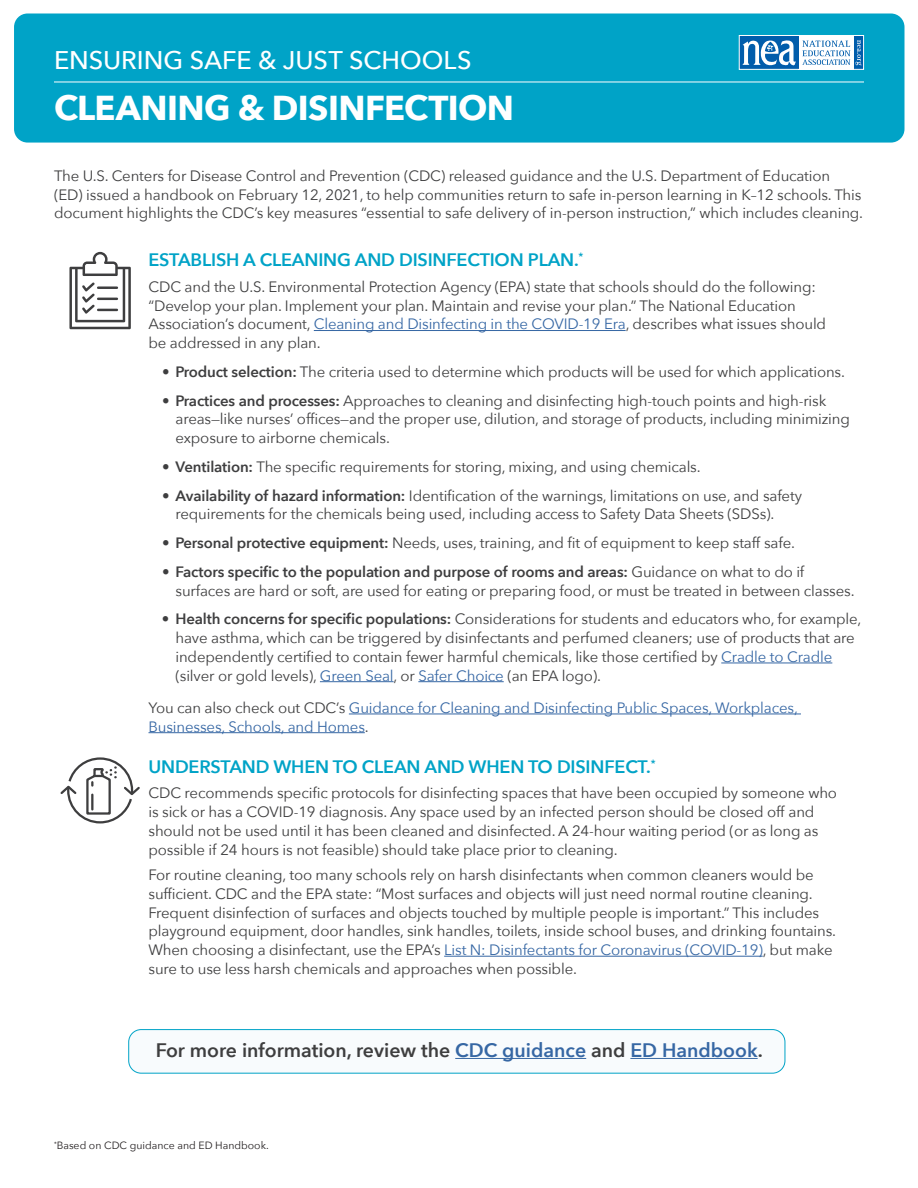
<style>
.page{position:relative;width:918px;height:1188px;background:#fff}
.page>*{position:absolute;margin:0;border:0;box-sizing:border-box;transform-origin:0 0}
.t1{font:700 34.5px "Avenir Next";letter-spacing:-.02em;color:#fff}
.t2{font:500 25.5px "Avenir Next";color:#fff}
.t3{font:600 19.5px "Avenir Next";color:#3e3e3f}
.t4{font:600 18px "Avenir Next";letter-spacing:-.01em;color:#00a3c7}
.t5{font:15px/18.8px "Avenir Next";letter-spacing:-.01em;color:#3e3e3f}
.t6{font:15px/18.8px "Avenir Next";letter-spacing:-.01em;color:#3667a4}
.t7{font:10.5px "Avenir Next";color:#231f20}
.s1{color:#3667a4}
.s2{font-weight:600}
.s3{color:#3e3e3f}
</style>
<div class="page">
<hr style="left:314px;top:330px;width:312px;height:1px;background:#3667a4">
<hr style="left:721px;top:663px;width:111px;height:1px;background:#3667a4">
<hr style="left:320px;top:681px;width:74px;height:1px;background:#3667a4">
<hr style="left:418px;top:681px;width:86px;height:1px;background:#3667a4">
<hr style="left:349px;top:714px;width:452px;height:1px;background:#3667a4">
<hr style="left:148px;top:732px;width:217px;height:1px;background:#3667a4">
<hr style="left:444px;top:956px;width:319px;height:1px;background:#3667a4">
<div style="left:14px;top:14px;width:891px;height:129px;background:#00a3c7;border-radius:14px"></div>
<hr style="left:54px;top:82px;width:810px;height:1px;background:#fff">
<div style="left:129px;top:1030px;width:656px;height:43px;background:#f8fbfd;border-radius:12px"></div>
<div style="left:128px;top:1029px;width:657px;height:45px;border:1px solid #00a3c7;border-radius:12px"></div>
<hr style="left:455px;top:1058px;width:131px;height:1px;background:#3667a4">
<hr style="left:630px;top:1058px;width:128px;height:1px;background:#3667a4">
<div style="left:799px;top:36px;width:55px;height:33px;background:#fff"></div>
<div style="left:854px;top:36px;width:10px;height:34px;background:#015dab"></div>
<div style="left:739px;top:36px;width:60px;height:33px;background:#015dab"></div>
<svg style="left:742px;top:40px;width:54px;height:26px"></svg>
<svg style="left:802px;top:40px;width:59px;height:25px"></svg>
<div style="left:739px;top:35px;width:125px;height:35px;border:1px solid #fff"></div>
<svg style="left:69px;top:252px;width:62px;height:77px"></svg>
<svg style="left:60px;top:757px;width:80px;height:67px"></svg>
<h2 class="t2" style="left:54px;top:39px;width:419px">ENSURING SAFE &amp; JUST SCHOOLS</h2>
<h1 class="t1" style="left:54px;top:78px;width:462px">CLEANING &amp; DISINFECTION</h1>
<p class="t5" style="left:54px;top:166px;width:811px">The U.S. Centers for Disease Control and Prevention (CDC) released guidance and the U.S. Department of Education<br>(ED) issued a handbook on February 12, 2021, to help communities return to safe in-person learning in K–12 schools. This document highlights the CDC’s key measures “essential to safe delivery of in-person instruction,” which includes cleaning.</p>
<p class="t4" style="left:148px;top:245px;width:436px">ESTABLISH A CLEANING AND DISINFECTION PLAN.<sup>*</sup></p>
<p class="t5" style="left:148px;top:277px;width:679px">CDC and the U.S. Environmental Protection Agency (EPA) state that schools should do the following: “Develop your plan. Implement your plan. Maintain and revise your plan.” The National Education Association’s document, <span class="s1">Cleaning and Disinfecting in the COVID-19 Era</span>, describes what issues should be addressed in any plan.</p>
<p class="t5" style="left:162px;top:362px;width:685px"><span class="s2">• Product selection:</span> The criteria used to determine which products will be used for which applications.</p>
<p class="t5" style="left:176px;top:390px;width:676px;text-indent:-14px"><span class="s2">• Practices and processes:</span> Approaches to cleaning and disinfecting high-touch points and high-risk areas—like nurses’ offices—and the proper use, dilution, and storage of products, including minimizing exposure to airborne chemicals.</p>
<p class="t5" style="left:162px;top:457px;width:540px"><span class="s2">• Ventilation:</span> The specific requirements for storing, mixing, and using chemicals.</p>
<p class="t5" style="left:176px;top:485px;width:628px;text-indent:-14px"><span class="s2">• Availability of hazard information:</span> Identification of the warnings, limitations on use, and safety requirements for the chemicals being used, including access to Safety Data Sheets (SDSs).</p>
<p class="t5" style="left:162px;top:533px;width:635px"><span class="s2">• Personal protective equipment:</span> Needs, uses, training, and fit of equipment to keep staff safe.</p>
<p class="t5" style="left:175px;top:562px;width:681px;text-indent:-13px"><span class="s2">• Factors specific to the population and purpose of rooms and areas:</span> Guidance on what to do if surfaces are hard or soft, are used for eating or preparing food, or must be treated in between classes.</p>
<p class="t5" style="left:175px;top:609px;width:687px;text-indent:-14px"><span class="s2">• Health concerns for specific populations:</span> Considerations for students and educators who, for example, have asthma, which can be triggered by disinfectants and perfumed cleaners; use of products that are independently certified to contain fewer harmful chemicals, like those certified by <span class="s1">Cradle to Cradle </span>(silver or gold levels), <span class="s1">Green Seal</span>, or <span class="s1">Safer Choice</span> (an EPA logo).</p>
<p class="t6" style="left:148px;top:698px;width:651px"><span class="s3">You can also check out CDC’s</span> Guidance for Cleaning and Disinfecting Public Spaces, Workplaces,<br>Businesses, Schools, and Homes<span class="s3">.</span></p>
<p class="t4" style="left:148px;top:751px;width:509px">UNDERSTAND WHEN TO CLEAN AND WHEN TO DISINFECT.<sup>*</sup></p>
<p class="t5" style="left:148px;top:783px;width:690px">CDC recommends specific protocols for disinfecting spaces that have been occupied by someone who is sick or has a COVID-19 diagnosis. Any space used by an infected person should be closed off and should not be used until it has been cleaned and disinfected. A 24-hour waiting period (or as long as possible if 24 hours is not feasible) should take place prior to cleaning.</p>
<p class="t5" style="left:148px;top:865px;width:689px">For routine cleaning, too many schools rely on harsh disinfectants when common cleaners would be sufficient. CDC and the EPA state: “Most surfaces and objects will just need normal routine cleaning.<br>Frequent disinfection of surfaces and objects touched by multiple people is important.” This includes playground equipment, door handles, sink handles, toilets, inside school buses, and drinking fountains.<br>When choosing a disinfectant, use the EPA’s <span class="s1">List N: Disinfectants for Coronavirus (COVID-19)</span>, but make sure to use less harsh chemicals and approaches when possible.</p>
<h3 class="t3" style="left:156px;top:1033px;width:608px">For more information, review the <span class="s1">CDC guidance</span> and <span class="s1">ED Handbook</span>.</h3>
<p class="t7" style="left:54px;top:1137px;width:216px"><sup>*</sup>Based on CDC guidance and ED Handbook.</p>
</div>
